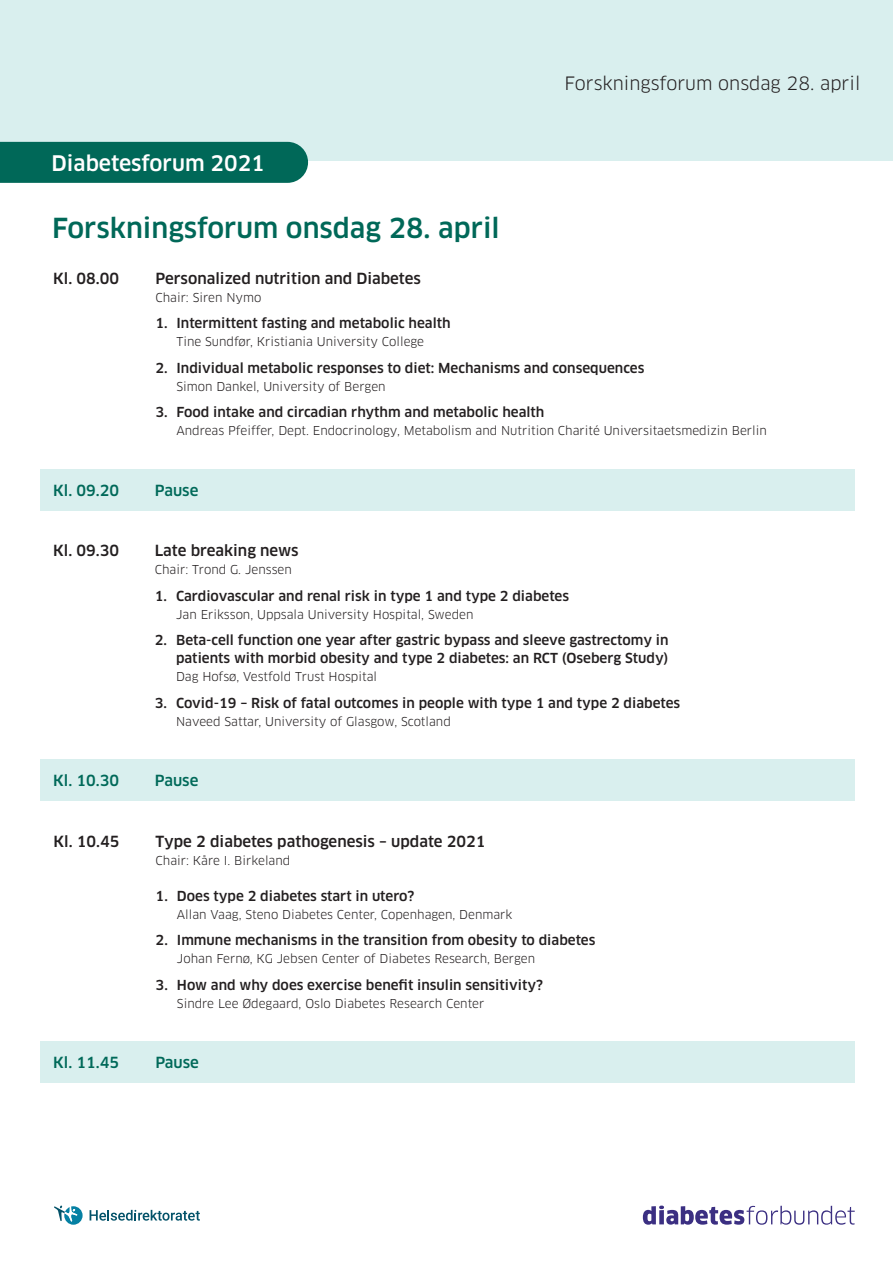
<style>
.page{position:relative;width:893px;height:1263px;background:#fff}
.page>*{position:absolute;margin:0;border:0;box-sizing:border-box;transform-origin:0 0}
.Tittel_dag{font:500 27px "Clan OT";color:#006858}
.Tittel_dag_hvit{font:500 21px "Clan OT";color:#fff}
.t1{font:18px "Clan OT";color:#231f20}
.Tittel_hendelse_tema{font:500 15px "Clan OT";color:#231f20}
.Tittel_hendelse_tema-2{font:500 15px "Clan OT";color:#006959}
.Brødtekst{font:500 13.5px/18px "Clan OT";color:#231f20;text-align:right}
.Brødtekst-2{font:12px "Clan OT";color:#231f20}
</style>
<div class="page">
<div style="left:40px;top:469px;width:815px;height:41px;background:#d9efee"></div>
<div style="left:40px;top:760px;width:815px;height:41px;background:#d9efee"></div>
<div style="left:40px;top:1042px;width:815px;height:41px;background:#d9efee"></div>
<div style="left:0;top:0;width:893px;height:161px;background:#d9efee"></div>
<svg style="left:643px;top:1205px;width:212px;height:20px"></svg>
<div style="left:0;top:142px;width:308px;height:41px;background:#006858"></div>
<svg style="left:54px;top:1205px;width:29px;height:20px"></svg>
<svg style="left:90px;top:1210px;width:110px;height:11px"></svg>
<p class="Tittel_dag_hvit" style="left:51px;top:151px;width:215px">Diabetesforum 2021</p>
<p class="t1" style="left:565px;top:73px;width:297px">Forskningsforum onsdag 28. april</p>
<p class="Tittel_dag" style="left:52px;top:212px;width:449px">Forskningsforum onsdag 28. april</p>
<p class="Tittel_hendelse_tema" style="left:155px;top:270px;width:267px">Personalized nutrition and Diabetes</p>
<p class="Brødtekst-2" style="left:155px;top:290px;width:107px">Chair: Siren Nymo</p>
<p class="Brødtekst" style="left:155px;top:315px;width:297px">1. Intermittent fasting and metabolic health</p>
<p class="Brødtekst-2" style="left:176px;top:335px;width:249px">Tine Sundfør, Kristiania University College</p>
<p class="Brødtekst" style="left:155px;top:359px;width:490px">2. Individual metabolic responses to diet: Mechanisms and consequences</p>
<p class="Brødtekst-2" style="left:176px;top:379px;width:211px">Simon Dankel, University of Bergen</p>
<p class="Brødtekst" style="left:155px;top:404px;width:390px">3. Food intake and circadian rhythm and metabolic health</p>
<p class="Brødtekst-2" style="left:176px;top:424px;width:592px">Andreas Pfeiffer, Dept. Endocrinology, Metabolism and Nutrition Charité Universitaetsmedizin Berlin</p>
<p class="Tittel_hendelse_tema" style="left:53px;top:270px;width:67px">Kl. 08.00</p>
<p class="Tittel_hendelse_tema-2" style="left:53px;top:482px;width:67px">Kl. 09.20</p>
<p class="Tittel_hendelse_tema-2" style="left:155px;top:482px;width:45px">Pause</p>
<p class="Tittel_hendelse_tema" style="left:53px;top:542px;width:67px">Kl. 09.30</p>
<p class="Tittel_hendelse_tema" style="left:155px;top:542px;width:145px">Late breaking news</p>
<p class="Brødtekst-2" style="left:155px;top:563px;width:139px">Chair: Trond G. Jenssen</p>
<p class="Brødtekst" style="left:155px;top:587px;width:416px">1. Cardiovascular and renal risk in type 1 and type 2 diabetes</p>
<p class="Brødtekst-2" style="left:176px;top:607px;width:299px">Jan Eriksson, Uppsala University Hospital, Sweden</p>
<p class="Brødtekst" style="left:155px;top:631px;width:515px">2. Beta-cell function one year after gastric bypass and sleeve gastrectomy in patients with morbid obesity and type 2 diabetes: an RCT (Oseberg Study)</p>
<p class="Brødtekst-2" style="left:176px;top:670px;width:202px">Dag Hofsø, Vestfold Trust Hospital</p>
<p class="Brødtekst" style="left:155px;top:694px;width:527px">3. Covid-19 – Risk of fatal outcomes in people with type 1 and type 2 diabetes</p>
<p class="Brødtekst-2" style="left:176px;top:714px;width:276px">Naveed Sattar, University of Glasgow, Scotland</p>
<p class="Tittel_hendelse_tema-2" style="left:53px;top:772px;width:67px">Kl. 10.30</p>
<p class="Tittel_hendelse_tema-2" style="left:155px;top:772px;width:45px">Pause</p>
<p class="Tittel_hendelse_tema" style="left:54px;top:832px;width:67px">Kl. 10.45</p>
<p class="Tittel_hendelse_tema" style="left:156px;top:832px;width:331px">Type 2 diabetes pathogenesis – update 2021</p>
<p class="Brødtekst-2" style="left:156px;top:853px;width:136px">Chair: Kåre I. Birkeland</p>
<p class="Brødtekst" style="left:156px;top:887px;width:260px">1. Does type 2 diabetes start in utero?</p>
<p class="Brødtekst-2" style="left:177px;top:907px;width:337px">Allan Vaag, Steno Diabetes Center, Copenhagen, Denmark</p>
<p class="Brødtekst" style="left:156px;top:931px;width:441px">2. Immune mechanisms in the transition from obesity to diabetes</p>
<p class="Brødtekst-2" style="left:177px;top:952px;width:360px">Johan Fernø, KG Jebsen Center of Diabetes Research, Bergen</p>
<p class="Brødtekst" style="left:156px;top:976px;width:389px">3. How and why does exercise benefit insulin sensitivity?</p>
<p class="Brødtekst-2" style="left:177px;top:996px;width:309px">Sindre Lee Ødegaard, Oslo Diabetes Research Center</p>
<p class="Tittel_hendelse_tema-2" style="left:53px;top:1054px;width:67px">Kl. 11.45</p>
<p class="Tittel_hendelse_tema-2" style="left:155px;top:1054px;width:45px">Pause</p>
</div>
